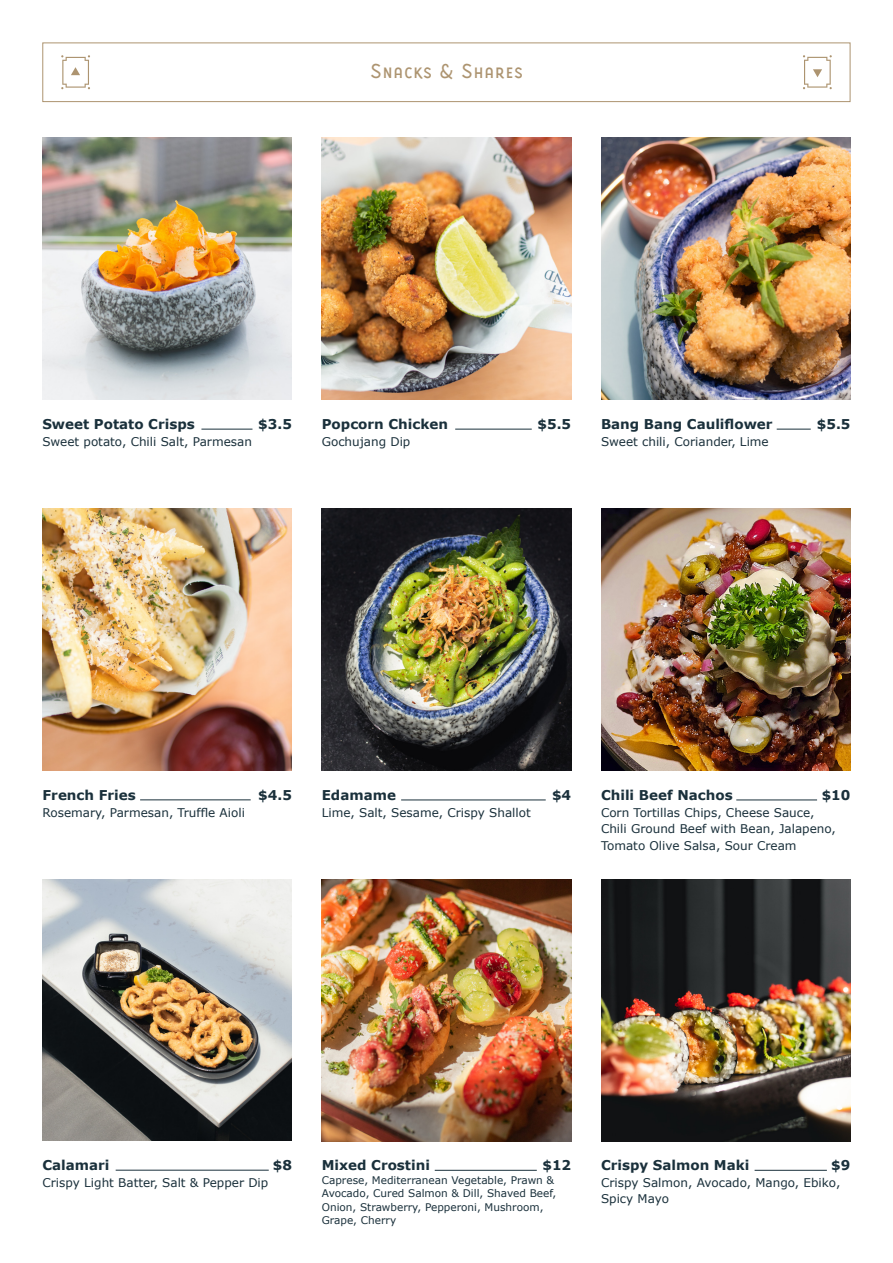
<style>
.page{position:relative;width:893px;height:1263px;background:#fff}
.page>*{position:absolute;margin:0;border:0;box-sizing:border-box;transform-origin:0 0}
.t1{font:21px "Portuguesa Caps";color:#ad9470}
.t2{font:700 13.5px "Verdana";color:#1a303b}
.t3{font:12px/16.5px "Verdana";color:#1a303b}
.t4{font:10.5px/13.5px "Verdana";color:#1a303b}
</style>
<div class="page">
<img style="left:601px;top:879px;width:249px;height:262px">
<img style="left:322px;top:879px;width:249px;height:262px">
<img style="left:43px;top:879px;width:249px;height:262px">
<img style="left:601px;top:509px;width:249px;height:262px">
<img style="left:322px;top:509px;width:249px;height:262px">
<img style="left:43px;top:509px;width:249px;height:262px">
<img style="left:43px;top:138px;width:249px;height:262px">
<svg style="left:803px;top:55px;width:29px;height:34px"></svg>
<div style="left:42px;top:43px;width:808px;height:59px;border:1px solid #ad9470"></div>
<svg style="left:61px;top:55px;width:29px;height:34px"></svg>
<img style="left:601px;top:138px;width:249px;height:262px">
<img style="left:322px;top:138px;width:249px;height:262px">
<hr style="left:140px;top:800px;width:111px;height:1px;background:#1a303b">
<hr style="left:401px;top:800px;width:145px;height:1px;background:#1a303b">
<hr style="left:736px;top:800px;width:81px;height:1px;background:#1a303b">
<hr style="left:116px;top:1170px;width:153px;height:1px;background:#1a303b">
<hr style="left:435px;top:1170px;width:102px;height:1px;background:#1a303b">
<hr style="left:201px;top:429px;width:51px;height:1px;background:#1a303b">
<hr style="left:455px;top:429px;width:77px;height:1px;background:#1a303b">
<hr style="left:777px;top:429px;width:34px;height:1px;background:#1a303b">
<hr style="left:755px;top:1170px;width:72px;height:1px;background:#1a303b">
<p class="t1" style="left:370px;top:59px;width:155px">Snacks &amp; Shares</p>
<p class="t2" style="left:42px;top:416px;width:154px">Sweet Potato Crisps</p>
<p class="t3" style="left:42px;top:433px;width:211px">Sweet potato, Chili Salt, Parmesan</p>
<p class="t2" style="left:601px;top:416px;width:173px">Bang Bang Cauliflower</p>
<p class="t3" style="left:601px;top:433px;width:169px">Sweet chili, Coriander, Lime</p>
<p class="t2" style="left:258px;top:416px;width:35px">$3.5</p>
<p class="t2" style="left:538px;top:416px;width:35px">$5.5</p>
<p class="t2" style="left:817px;top:416px;width:35px">$5.5</p>
<p class="t2" style="left:322px;top:416px;width:128px">Popcorn Chicken</p>
<p class="t3" style="left:322px;top:433px;width:90px">Gochujang Dip</p>
<p class="t2" style="left:43px;top:786px;width:95px">French Fries</p>
<p class="t3" style="left:43px;top:804px;width:204px">Rosemary, Parmesan, Truffle Aioli</p>
<p class="t2" style="left:258px;top:786px;width:35px">$4.5</p>
<p class="t2" style="left:552px;top:786px;width:21px">$4</p>
<p class="t2" style="left:322px;top:786px;width:76px">Edamame</p>
<p class="t3" style="left:322px;top:804px;width:211px">Lime, Salt, Sesame, Crispy Shallot</p>
<p class="t2" style="left:822px;top:786px;width:30px">$10</p>
<p class="t2" style="left:601px;top:786px;width:133px">Chili Beef Nachos</p>
<p class="t3" style="left:601px;top:804px;width:215px">Corn Tortillas Chips, Cheese Sauce,</p>
<p class="t3" style="left:601px;top:821px;width:236px">Chili Ground Beef with Bean, Jalapeno,</p>
<p class="t3" style="left:601px;top:837px;width:197px">Tomato Olive Salsa, Sour Cream</p>
<p class="t2" style="left:273px;top:1157px;width:21px">$8</p>
<p class="t2" style="left:322px;top:1157px;width:110px">Mixed Crostini</p>
<p class="t4" style="left:322px;top:1173px;width:236px">Caprese, Mediterranean Vegetable, Prawn &amp; Avocado, Cured Salmon &amp; Dill, Shaved Beef, Onion, Strawberry, Pepperoni, Mushroom, Grape, Cherry</p>
<p class="t2" style="left:542px;top:1157px;width:30px">$12</p>
<p class="t2" style="left:601px;top:1157px;width:150px">Crispy Salmon Maki</p>
<p class="t3" style="left:601px;top:1174px;width:241px">Crispy Salmon, Avocado, Mango, Ebiko,<br>Spicy Mayo</p>
<p class="t2" style="left:831px;top:1157px;width:21px">$9</p>
<p class="t2" style="left:42px;top:1157px;width:69px">Calamari</p>
<p class="t3" style="left:42px;top:1174px;width:227px">Crispy Light Batter, Salt &amp; Pepper Dip</p>
</div>
